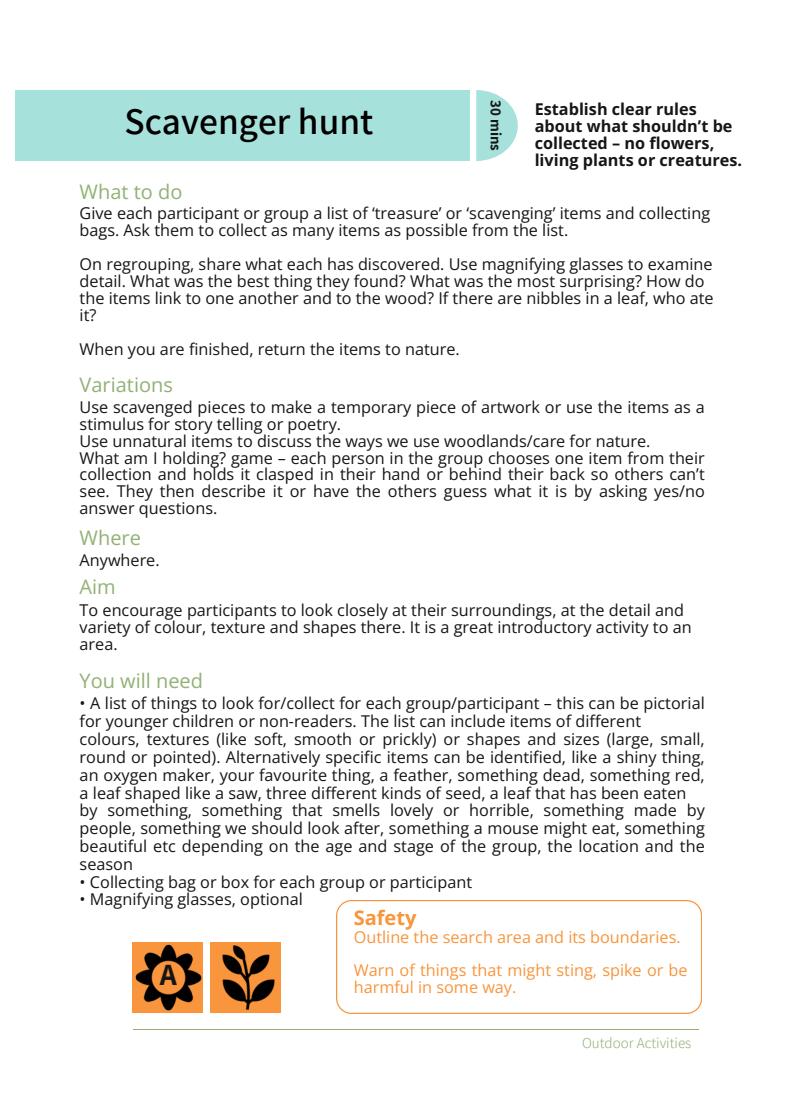
<style>
.page{position:relative;width:796px;height:1106px;background:#fff}
.page>*{position:absolute;margin:0;border:0;box-sizing:border-box;transform-origin:0 0}
.t1{font:600 37.5px "Assistant";color:#000}
.t2{font:700 30px "Assistant";color:#171615}
.t3{font:20px "Open Sans";color:#91b175}
.t4{font:700 20px "Open Sans";color:#f8953d}
.t5{font:16.25px/16.9px "Open Sans";color:#171615}
.t6{font:16.25px/16.9px "Open Sans";color:#f8953d}
.t7{font:700 16.25px/16.9px "Open Sans";color:#171615}
.t8{font:300 15px "Assistant";color:#91b175}
.t9{font:700 15px "Assistant";color:#171615}
</style>
<div class="page">
<div style="left:211px;top:942px;width:70px;height:71px;background:#f8953d"></div>
<hr style="left:133px;top:1029px;width:566px;height:1px;background:#91b175">
<svg style="left:336px;top:900px;width:366px;height:113px"></svg>
<div style="left:16px;top:90px;width:453px;height:71px;background:#a6e1db"></div>
<svg style="left:476px;top:90px;width:42px;height:71px"></svg>
<img style="left:222px;top:945px;width:53px;height:65px">
<img style="left:133px;top:942px;width:70px;height:70px">
<p class="t1" style="left:124px;top:95px;width:250px">Scavenger hunt</p>
<p class="t3" style="left:80px;top:177px;width:104px">What to do</p>
<p class="t9" style="left:506px;top:100px;width:52px;rotate:90deg">30 mins</p>
<p class="t7" style="left:535px;top:101px;width:209px">Establish clear rules about what shouldn’t be collected – no flowers, living plants or creatures.</p>
<h2 class="t5" style="left:80px;top:205px;width:632px">Give each participant or group a list of ‘treasure’ or ‘scavenging’ items and collecting bags. Ask them to collect as many items as possible from the list.</h2>
<p class="t5" style="left:80px;top:255px;width:636px">On regrouping, share what each has discovered. Use magnifying glasses to examine detail. What was the best thing they found? What was the most surprising? How do the items link to one another and to the wood? If there are nibbles in a leaf, who ate it?</p>
<p class="t5" style="left:80px;top:340px;width:382px">When you are finished, return the items to nature.</p>
<p class="t3" style="left:80px;top:370px;width:95px">Variations</p>
<p class="t5" style="left:80px;top:398px;width:627px">Use scavenged pieces to make a temporary piece of artwork or use the items as a stimulus for story telling or poetry.</p>
<p class="t5" style="left:80px;top:432px;width:572px">Use unnatural items to discuss the ways we use woodlands/care for nature.</p>
<p class="t5" style="left:80px;top:448px;width:627px;text-align:justify">What am I holding? game – each person in the group chooses one item from their collection and holds it clasped in their hand or behind their back so others can’t see. They then describe it or have the others guess what it is by asking yes/no answer questions.</p>
<h4 class="t3" style="left:80px;top:523px;width:63px">Where</h4>
<h4 class="t3" style="left:80px;top:573px;width:38px">Aim</h4>
<h3 class="t5" style="left:80px;top:551px;width:82px">Anywhere.</h3>
<p class="t5" style="left:80px;top:601px;width:614px">To encourage participants to look closely at their surroundings, at the detail and variety of colour, texture and shapes there. It is a great introductory activity to an area.</p>
<h3 class="t3" style="left:80px;top:666px;width:125px">You will need</h3>
<p class="t5" style="left:80px;top:694px;width:627px;line-height:17.8px">• A list of things to look for/collect for each group/participant – this can be pictorial for younger children or non-readers. The list can include items of different</p>
<p class="t5" style="left:80px;top:729px;width:627px;line-height:17.8px;text-align:justify">colours, textures (like soft, smooth or prickly) or shapes and sizes (large, small, round or pointed). Alternatively specific items can be identified, like a shiny thing, an oxygen maker, your favourite thing, a feather, something dead, something red, a leaf shaped like a saw, three different kinds of seed, a leaf that has been eaten</p>
<h3 class="t5" style="left:80px;top:801px;width:627px;line-height:17.8px;text-align:justify">by something, something that smells lovely or horrible, something made by people, something we should look after, something a mouse might eat, something beautiful etc depending on the age and stage of the group, the location and the season</h3>
<p class="t5" style="left:80px;top:872px;width:394px">• Collecting bag or box for each group or participant</p>
<p class="t5" style="left:80px;top:890px;width:225px">• Magnifying glasses, optional</p>
<h3 class="t6" style="left:354px;top:927px;width:328px">Outline the search area and its boundaries.</h3>
<p class="t6" style="left:354px;top:961px;width:335px">Warn of things that might sting, spike or be harmful in some way.</p>
<p class="t4" style="left:354px;top:903px;width:64px">Safety</p>
<p class="t2" style="left:160px;top:954px;width:19px">A</p>
<p class="t8" style="left:582px;top:1032px;width:111px">Outdoor Activities</p>
</div>
